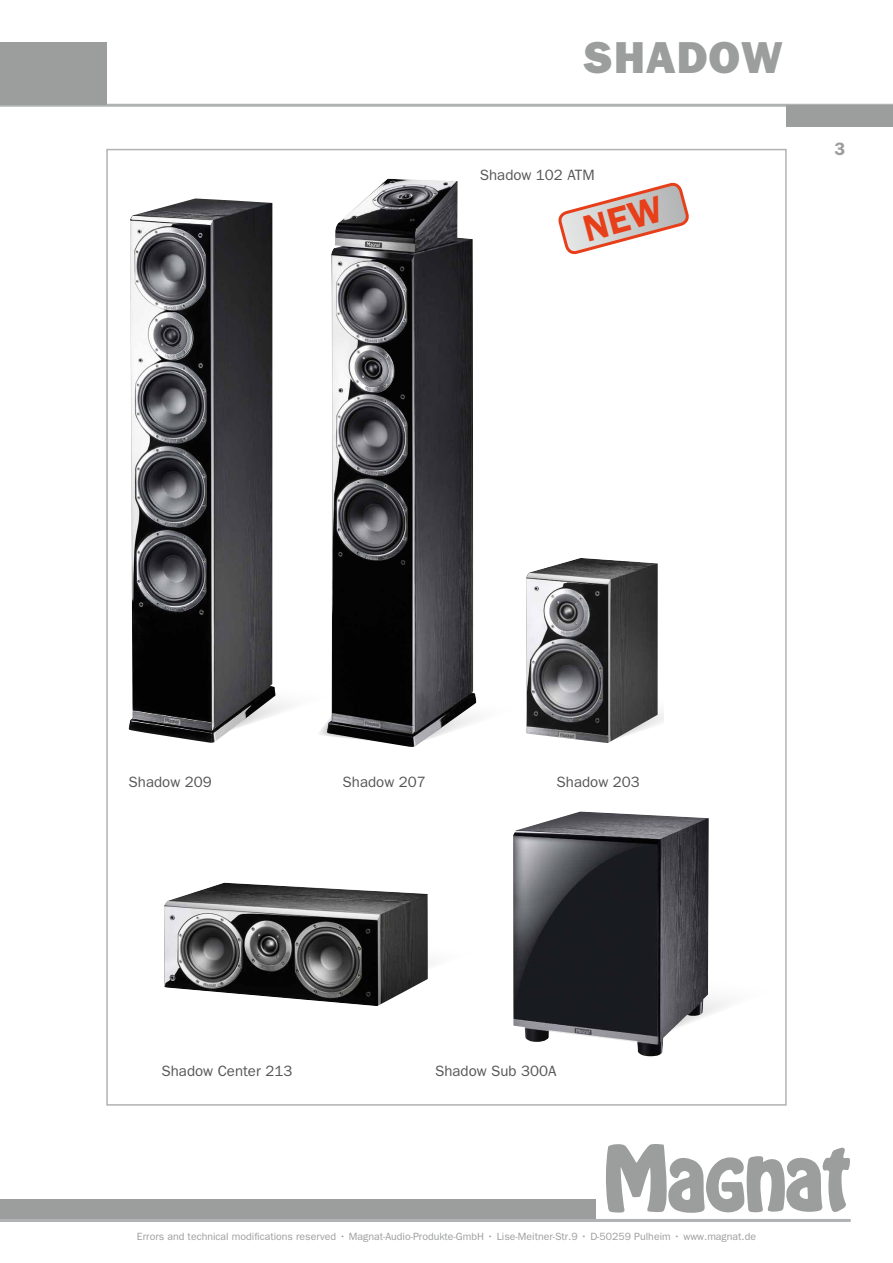
<style>
.page{position:relative;width:893px;height:1263px;background:#fff}
.page>*{position:absolute;margin:0;border:0;box-sizing:border-box;transform-origin:0 0}
.t1{font:45px "ITC Franklin Gothic Std Hvy";letter-spacing:.025em;color:#9c9d9d}
.t2{font:600 18px "ITC Franklin Gothic Std";color:#9c9d9d}
.t3{font:15px "ITC Franklin Gothic Std";color:#565656}
.t4{font:10.5px "ITC Franklin Gothic Std";color:#9c9d9d}
</style>
<div class="page">
<hr style="left:0;top:104px;width:893px;height:3px;background:#b1b2b3">
<svg style="left:606px;top:1144px;width:244px;height:69px"></svg>
<div style="left:0;top:43px;width:106px;height:62px;background:#9c9d9d"></div>
<div style="left:787px;top:105px;width:106px;height:21px;background:#9c9d9d"></div>
<div style="left:0;top:1199px;width:595px;height:21px;background:#9c9d9d"></div>
<hr style="left:892px;top:43px;width:1px;height:62px;background:#9c9d9d">
<svg style="left:428px;top:897px;width:359px;height:146px"></svg>
<hr style="left:0;top:1219px;width:850px;height:3px;background:#b1b2b3">
<img style="left:164px;top:883px;width:264px;height:123px">
<img style="left:513px;top:811px;width:196px;height:245px">
<img style="left:129px;top:198px;width:144px;height:532px">
<img style="left:331px;top:179px;width:143px;height:568px">
<svg style="left:130px;top:638px;width:533px;height:107px"></svg>
<img style="left:526px;top:558px;width:132px;height:185px">
<svg style="left:558px;top:182px;width:131px;height:73px"></svg>
<h1 class="t1" style="left:583px;top:31px;width:201px">SHADOW</h1>
<h3 class="t3" style="left:480px;top:167px;width:116px">Shadow 102 ATM</h3>
<h2 class="t2" style="left:834px;top:138px;width:12px">3</h2>
<h3 class="t3" style="left:129px;top:773px;width:85px">Shadow 209</h3>
<h3 class="t3" style="left:343px;top:773px;width:85px">Shadow 207</h3>
<h3 class="t3" style="left:557px;top:773px;width:85px">Shadow 203</h3>
<h3 class="t3" style="left:162px;top:1062px;width:132px">Shadow Center 213</h3>
<h3 class="t3" style="left:435px;top:1062px;width:123px">Shadow Sub 300A</h3>
<p class="t4" style="left:137px;top:1231px;width:621px">Errors and technical modifications reserved • Magnat-Audio-Produkte-GmbH • Lise-Meitner-Str.9 • D-50259 Pulheim • www.magnat.de</p>
</div>
